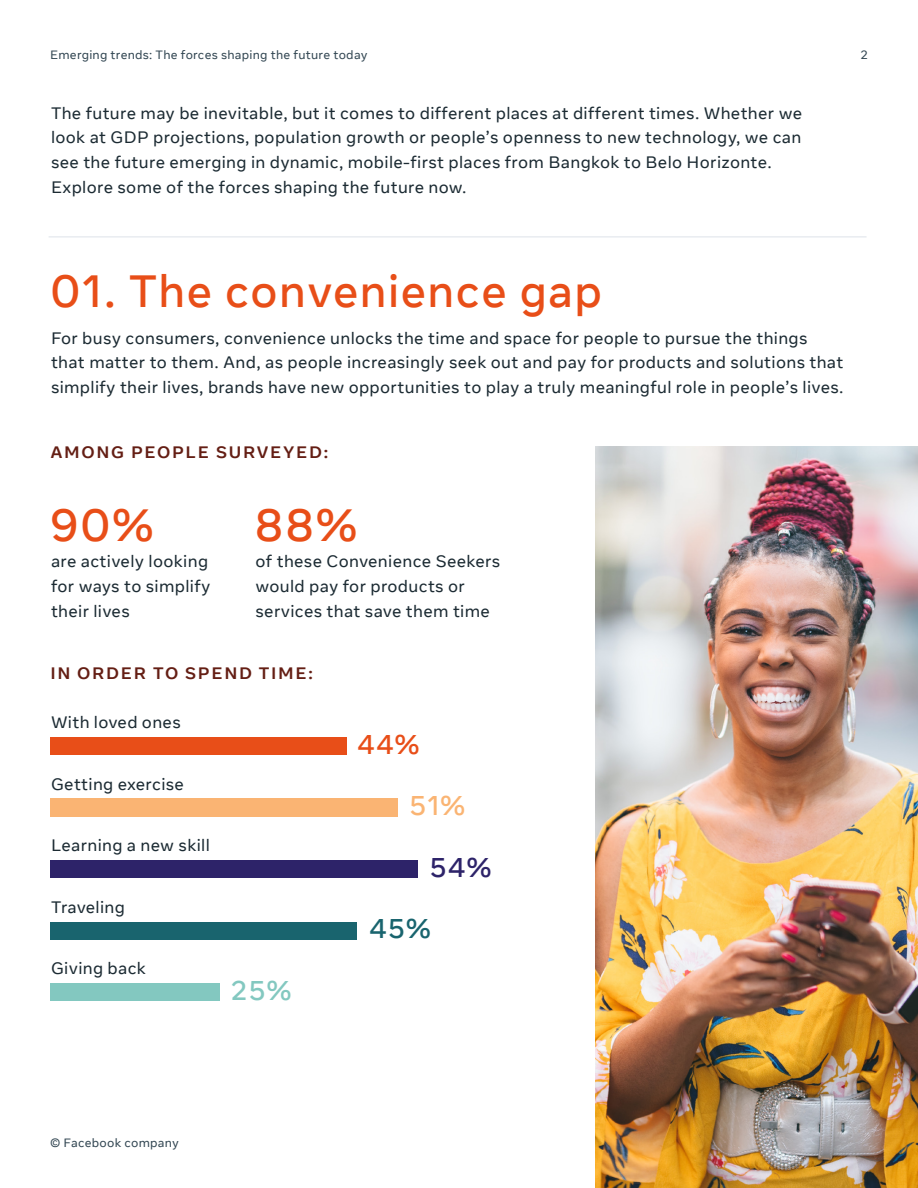
<style>
.page{position:relative;width:918px;height:1188px;background:#fff}
.page>*{position:absolute;margin:0;border:0;box-sizing:border-box;transform-origin:0 0}
.t1{font:500 45px "Optimistic Display";letter-spacing:.035em;color:#e84e18}
.t2{font:500 27px "Optimistic Display";color:#e84e18}
.t3{font:500 27px "Optimistic Display";color:#fab473}
.t4{font:500 27px "Optimistic Display";color:#2d2369}
.t5{font:500 27px "Optimistic Display";color:#19646e}
.t6{font:500 27px "Optimistic Display";color:#83c8c0}
.t7{font:16.5px/24.8px "Optimistic Text";letter-spacing:.02em;color:#1c2b33}
.t8{font:700 16.5px "Optimistic Text";letter-spacing:.1em;color:#641e14}
.t9{font:12px "Optimistic Text";letter-spacing:.02em;color:#344854}
</style>
<div class="page">
<div style="left:50px;top:737px;width:296px;height:18px;background:#e84e18"></div>
<div style="left:50px;top:799px;width:347px;height:18px;background:#fab473"></div>
<div style="left:50px;top:860px;width:368px;height:18px;background:#2d2369"></div>
<div style="left:50px;top:922px;width:307px;height:18px;background:#19646e"></div>
<div style="left:50px;top:983px;width:170px;height:18px;background:#83c8c0"></div>
<hr style="left:49px;top:237px;width:818px;height:1px;background:#dee3e9">
<img style="left:595px;top:447px;width:323px;height:741px">
<p class="t9" style="left:50px;top:47px;width:319px">Emerging trends: The forces shaping the future today</p>
<p class="t9" style="left:860px;top:47px;width:9px">2</p>
<p class="t7" style="left:51px;top:101px;width:753px">The future may be inevitable, but it comes to different places at different times. Whether we look at GDP projections, population growth or people’s openness to new technology, we can see the future emerging in dynamic, mobile-first places from Bangkok to Belo Horizonte.<br>Explore some of the forces shaping the future now.</p>
<h1 class="t1" style="left:50px;top:265px;width:553px">01. The convenience gap</h1>
<p class="t7" style="left:51px;top:326px;width:794px">For busy consumers, convenience unlocks the time and space for people to pursue the things that matter to them. And, as people increasingly seek out and pay for products and solutions that simplify their lives, brands have new opportunities to play a truly meaningful role in people’s lives.</p>
<p class="t8" style="left:50px;top:441px;width:279px">AMONG PEOPLE SURVEYED:</p>
<h1 class="t1" style="left:50px;top:499px;width:105px">90%</h1>
<h1 class="t1" style="left:254px;top:499px;width:104px">88%</h1>
<p class="t7" style="left:51px;top:549px;width:161px">are actively looking for ways to simplify their lives</p>
<p class="t7" style="left:256px;top:549px;width:246px">of these Convenience Seekers would pay for products or services that save them time</p>
<p class="t8" style="left:50px;top:663px;width:264px">IN ORDER TO SPEND TIME:</p>
<p class="t7" style="left:51px;top:710px;width:131px">With loved ones</p>
<p class="t7" style="left:51px;top:772px;width:134px">Getting exercise</p>
<p class="t7" style="left:51px;top:833px;width:160px">Learning a new skill</p>
<p class="t7" style="left:51px;top:895px;width:75px">Traveling</p>
<p class="t7" style="left:51px;top:956px;width:97px">Giving back</p>
<h2 class="t6" style="left:231px;top:974px;width:62px">25%</h2>
<p class="t9" style="left:50px;top:1135px;width:130px">© Facebook company</p>
<h2 class="t2" style="left:357px;top:728px;width:64px">44%</h2>
<h2 class="t3" style="left:409px;top:790px;width:58px">51%</h2>
<h2 class="t4" style="left:430px;top:851px;width:63px">54%</h2>
<h2 class="t5" style="left:369px;top:913px;width:63px">45%</h2>
</div>
